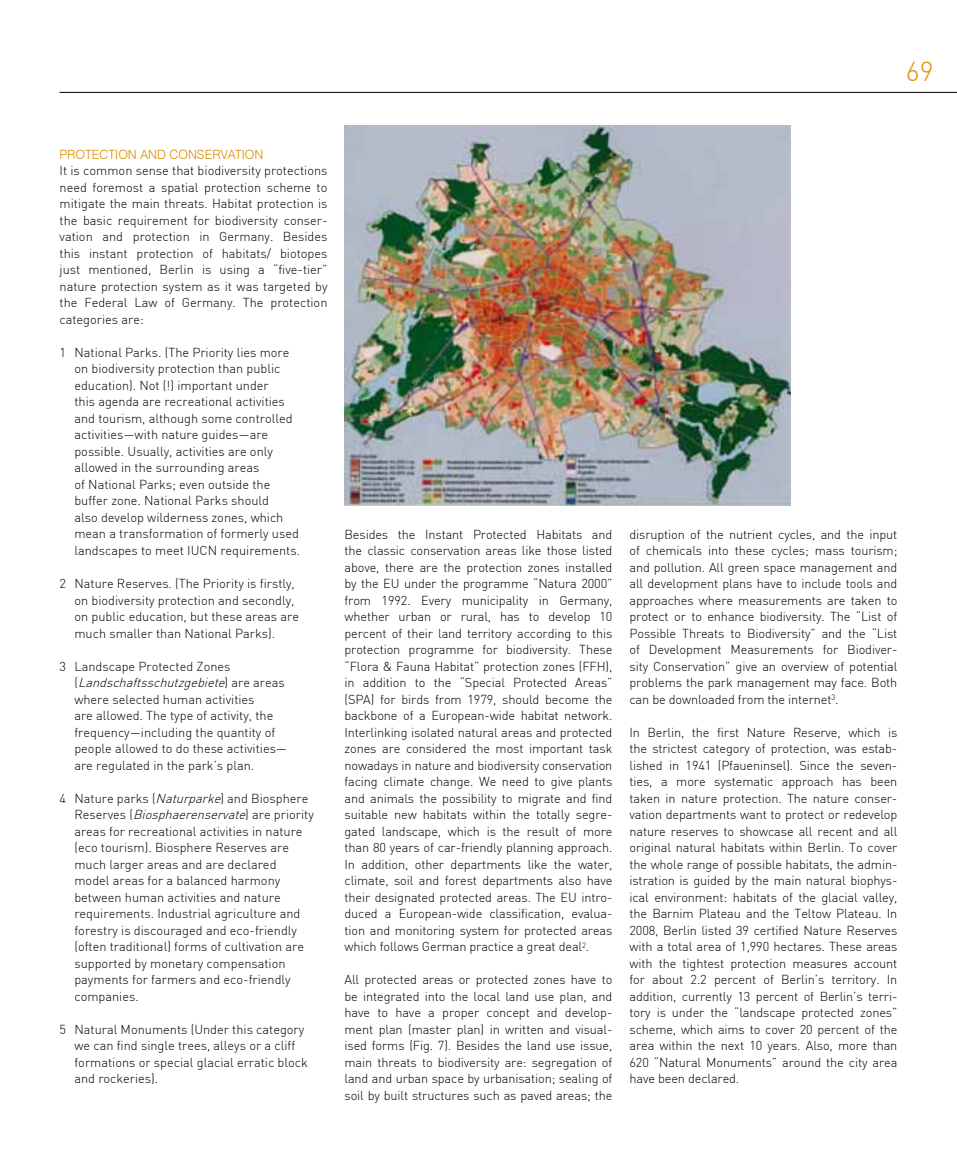
<style>
.page{position:relative;width:957px;height:1170px;background:#fff}
.page>*{position:absolute;margin:0;border:0;box-sizing:border-box;transform-origin:0 0}
.t1{font:300 27px "DIN";color:#d99100}
.t2{font:300 12.75px/16.5px "DIN";color:#000;text-align:justify}
.t3{font:300 12.75px "Swiss 721 BT";color:#d99100}
.s1{font-style:italic}
</style>
<div class="page">
<hr style="left:60px;top:92px;width:897px;height:1px;background:#000">
<img style="left:344px;top:125px;width:447px;height:380px">
<h1 class="t1" style="left:906px;top:54px;width:29px">69</h1>
<p class="t3" style="left:60px;top:146px;width:17px">PROTECTION</p>
<p class="t3" style="left:140px;top:146px;width:10px">AND</p>
<p class="t3" style="left:169px;top:146px;width:19px">CONSER</p>
<p class="t3" style="left:221px;top:146px;width:15px">VATION</p>
<p class="t2" style="left:60px;top:162px;width:269px">It is common sense that biodiversity protections need foremost a spatial protection scheme to mitigate the main threats. Habitat protection is the basic requirement for biodiversity conser&shy;vation and protection in Germany. Besides this instant protection of habitats/ biotopes just mentioned, Berlin is using a “five-tier” nature protection system as it was targeted by the Federal Law of Germany. The protection categories are:</p>
<p class="t2" style="left:60px;top:344px;width:8px">1</p>
<p class="t2" style="left:60px;top:575px;width:8px">2</p>
<p class="t2" style="left:60px;top:657px;width:8px">3</p>
<p class="t2" style="left:60px;top:789px;width:8px">4</p>
<p class="t2" style="left:60px;top:1020px;width:8px">5</p>
<p class="t2" style="left:74px;top:344px;width:227px;text-align:left">National Parks. (The Priority lies more on biodiversity protection than public education). Not (!) important under<br>this agenda are recreational activities and tourism, although some controlled activities—with nature guides—are possible. Usually, activities are only allowed in the surrounding areas<br>of National Parks; even outside the buffer zone. National Parks should<br>also develop wilderness zones, which mean a transformation of formerly used landscapes to meet IUCN requirements.</p>
<p class="t2" style="left:74px;top:575px;width:226px;text-align:left">Nature Reserves. (The Priority is firstly, on biodiversity protection and secondly, on public education, but these areas are much smaller than National Parks).</p>
<p class="t2" style="left:74px;top:657px;width:214px;text-align:left">Landscape Protected Zones<br>( <span class="s1">Landschaftsschutzgebiete</span>) a r e a r e a s where selected human activities<br>are allowed. The type of activity, the frequency—including the quantity of people allowed to do these activities— are regulated in the park’s plan.</p>
<p class="t2" style="left:74px;top:789px;width:241px;text-align:left">Nature parks (<span class="s1">Naturparke</span>) and Biosphere R e s e rv e s ( <span class="s1">Biosphaerenservate</span>) a r e p r i o r i t y areas for recreational activities in nature (eco tourism). Biosphere Reserves are much larger areas and are declared model areas for a balanced harmony between human activities and nature requirements. Industrial agriculture and forestry is discouraged and eco-friendly (often traditional) forms of cultivation are supported by monetary compensation payments for farmers and eco-friendly companies.</p>
<p class="t2" style="left:74px;top:1020px;width:235px;text-align:left">Natural Monuments (Under this category we can find single trees, alleys or a cliff formations or special glacial erratic block and rockeries).</p>
<p class="t2" style="left:344px;top:525px;width:269px">Besides the Instant Protected Habitats and the classic conservation areas like those listed above, there are the protection zones installed by the EU under the programme “Natura 2000” from 1992. Every municipality in Germany, whether urban or rural, has to develop 10 percent of their land territory according to this protection programme for biodiversity. These “Flora &amp; Fauna Habitat” protection zones (FFH), in addition to the “Special Protected Areas” (SPA) for birds from 1979, should become the backbone of a European-wide habitat network.<br>Interlinking isolated natural areas and protected zones are considered the most important task nowadays in nature and biodiversity conservation facing climate change. We need to give plants and animals the possibility to migrate and find suitable new habitats within the totally segre&shy;gated landscape, which is the result of more than 80 years of car-friendly planning approach.<br>In addition, other departments like the water, climate, soil and forest departments also have their designated protected areas. The EU intro&shy;duced a European-wide classification, evalua&shy;tion and monitoring system for protected areas which follows German practice a great deal<sup>2</sup>.</p>
<p class="t2" style="left:344px;top:971px;width:269px">All protected areas or protected zones have to be integrated into the local land use plan, and have to have a proper concept and develop&shy;ment plan (master plan) in written and visual&shy;ised forms (Fig. 7). Besides the land use issue, main threats to biodiversity are: segregation of land and urban space by urbanisation; sealing of soil by built structures such as paved areas; the</p>
<p class="t2" style="left:629px;top:525px;width:269px">disruption of the nutrient cycles, and the input of chemicals into these cycles; mass tourism; and pollution. All green space management and all development plans have to include tools and approaches where measurements are taken to protect or to enhance biodiversity. The “List of Possible Threats to Biodiversity” and the “List of Development Measurements for Biodiver&shy;sity Conservation” give an overview of potential problems the park management may face. Both can be downloaded from the internet<sup>3</sup>.</p>
<p class="t2" style="left:629px;top:723px;width:269px">In Berlin, the first Nature Reserve, which is the strictest category of protection, was estab&shy;lished in 1941 (Pfaueninsel). Since the seven&shy;ties, a more systematic approach has been taken in nature protection. The nature conser&shy;vation departments want to protect or redevelop nature reserves to showcase all recent and all original natural habitats within Berlin. To cover the whole range of possible habitats, the admin&shy;istration is guided by the main natural biophys&shy;ical environment: habitats of the glacial valley, the Barnim Plateau and the Teltow Plateau. In 2008, Berlin listed 39 certified Nature Reserves with a total area of 1,990 hectares. These areas with the tightest protection measures account for about 2.2 percent of Berlin’s territory. In addition, currently 13 percent of Berlin’s terri&shy;tory is under the “landscape protected zones” scheme, which aims to cover 20 percent of the area within the next 10 years. Also, more than 620 “Natural Monuments” around the city area have been declared.</p>
</div>
